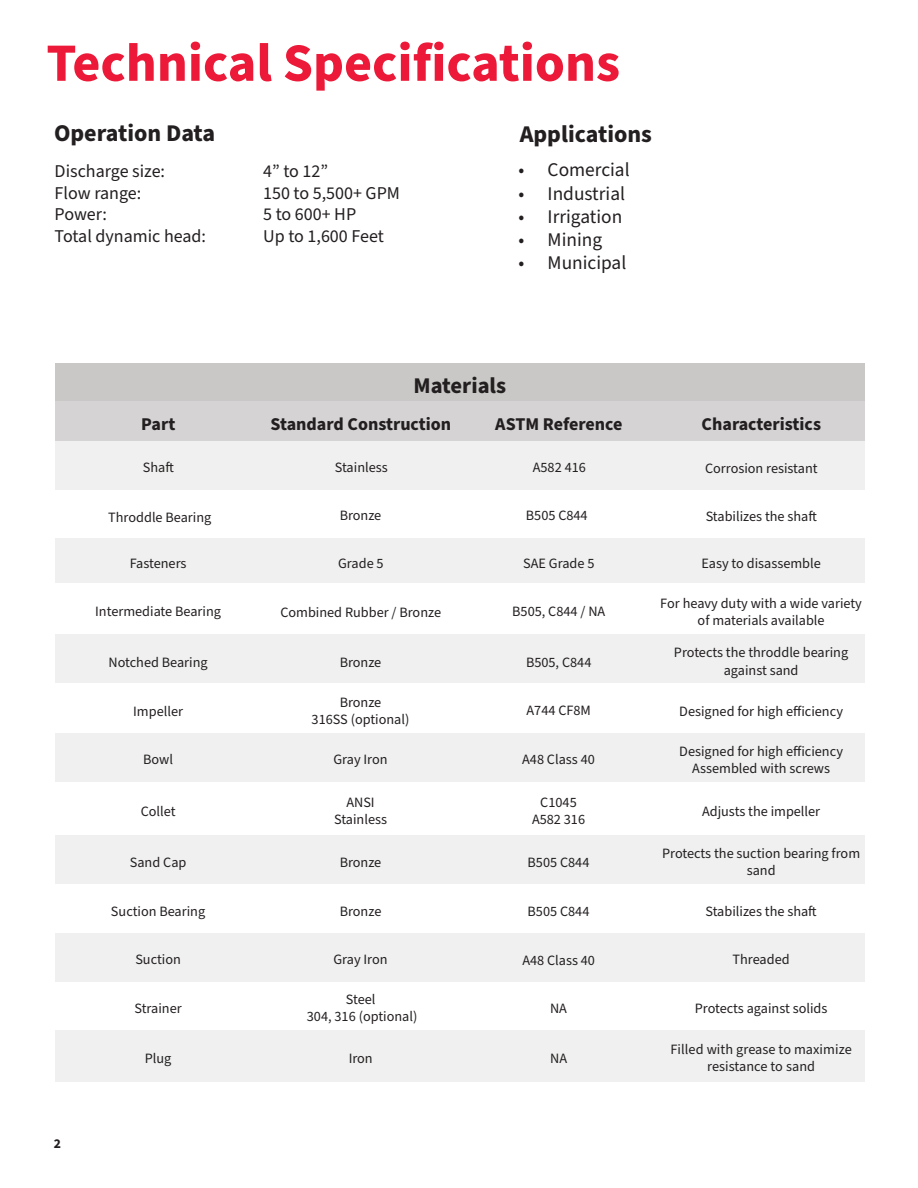
<style>
.page{position:relative;width:918px;height:1188px;background:#fff}
.page>*{position:absolute;margin:0;border:0;box-sizing:border-box;transform-origin:0 0}
.t1{font:700 54px "Source Sans Pro";color:#ec1a38}
.t2{font:700 24px "Source Sans Pro";color:#231f20}
.t3{font:700 22.5px "Source Sans Pro";color:#231f20}
.t4{font:19.35px "Source Sans Pro";color:#231f20}
.t5{font:18px/21.6px "Source Sans Pro";color:#231f20}
.t6{font:700 18px "Source Sans Pro";color:#231f20}
.t7{font:14.25px/17.1px "Source Sans Pro";color:#231f20;text-align:center}
.t8{font:700 13.5px "Source Sans Pro";color:#231f20}
</style>
<div class="page">
<div style="left:55px;top:363px;width:810px;height:41px;background:#cac8c7"></div>
<div style="left:55px;top:402px;width:810px;height:39px;background:#d5d3d3"></div>
<div style="left:55px;top:441px;width:810px;height:48px;background:#eff0ef"></div>
<div style="left:55px;top:539px;width:810px;height:44px;background:#eff0ef"></div>
<div style="left:55px;top:634px;width:810px;height:49px;background:#eff0ef"></div>
<div style="left:55px;top:733px;width:810px;height:49px;background:#eff0ef"></div>
<div style="left:55px;top:835px;width:810px;height:49px;background:#eff0ef"></div>
<div style="left:55px;top:933px;width:810px;height:48px;background:#eff0ef"></div>
<div style="left:55px;top:1030px;width:810px;height:52px;background:#eff0ef"></div>
<h1 class="t1" style="left:46px;top:26px;width:575px">Technical Specifications</h1>
<h2 class="t2" style="left:54px;top:116px;width:163px">Operation Data</h2>
<h2 class="t2" style="left:520px;top:117px;width:134px">Applications</h2>
<p class="t5" style="left:55px;top:161px;width:153px">Discharge size:<br>Flow range:<br>Power:<br>Total dynamic head:</p>
<p class="t5" style="left:263px;top:161px;width:138px">4” to 12”<br>150 to 5,500+ GPM<br>5 to 600+ HP<br>Up to 1,600 Feet</p>
<h3 class="t4" style="left:519px;top:157px;width:113px">• Comercial</h3>
<h3 class="t4" style="left:519px;top:180px;width:108px">• Industrial</h3>
<h3 class="t4" style="left:519px;top:203px;width:105px">• Irrigation</h3>
<h3 class="t4" style="left:519px;top:227px;width:85px">• Mining</h3>
<h3 class="t4" style="left:519px;top:250px;width:109px">• Municipal</h3>
<h3 class="t3" style="left:414px;top:370px;width:94px">Materials</h3>
<p class="t6" style="left:141px;top:411px;width:36px">Part</p>
<p class="t6" style="left:271px;top:411px;width:182px">Standard Construction</p>
<p class="t6" style="left:495px;top:412px;width:129px">ASTM Reference</p>
<p class="t6" style="left:702px;top:412px;width:121px">Characteristics</p>
<p class="t7" style="left:143px;top:459px;width:33px">Shaft</p>
<p class="t7" style="left:335px;top:459px;width:54px">Stainless</p>
<p class="t7" style="left:533px;top:460px;width:55px">A582 416</p>
<p class="t7" style="left:705px;top:460px;width:114px">Corrosion resistant</p>
<p class="t7" style="left:108px;top:509px;width:105px">Throddle Bearing</p>
<p class="t7" style="left:340px;top:508px;width:43px">Bronze</p>
<p class="t7" style="left:526px;top:508px;width:63px">B505 C844</p>
<p class="t7" style="left:706px;top:508px;width:113px">Stabilizes the shaft</p>
<p class="t7" style="left:130px;top:555px;width:58px">Fasteners</p>
<p class="t7" style="left:338px;top:556px;width:47px">Grade 5</p>
<p class="t7" style="left:523px;top:555px;width:73px">SAE Grade 5</p>
<p class="t7" style="left:701px;top:555px;width:121px">Easy to disassemble</p>
<p class="t7" style="left:95px;top:603px;width:127px">Intermediate Bearing</p>
<p class="t7" style="left:280px;top:604px;width:162px">Combined Rubber / Bronze</p>
<p class="t7" style="left:512px;top:603px;width:95px">B505, C844 / NA</p>
<p class="t7" style="left:660px;top:595px;width:203px">For heavy duty with a wide variety of materials available</p>
<p class="t7" style="left:108px;top:654px;width:101px">Notched Bearing</p>
<p class="t7" style="left:340px;top:654px;width:43px">Bronze</p>
<p class="t7" style="left:526px;top:654px;width:67px">B505, C844</p>
<p class="t7" style="left:674px;top:645px;width:176px">Protects the throddle bearing against sand</p>
<p class="t7" style="left:133px;top:703px;width:51px">Impeller</p>
<p class="t7" style="left:312px;top:694px;width:99px">Bronze<br>316SS (optional)</p>
<p class="t7" style="left:527px;top:703px;width:66px">A744 CF8M</p>
<p class="t7" style="left:679px;top:703px;width:165px">Designed for high efficiency</p>
<p class="t7" style="left:143px;top:752px;width:31px">Bowl</p>
<p class="t7" style="left:333px;top:752px;width:56px">Gray Iron</p>
<p class="t7" style="left:522px;top:752px;width:74px">A48 Class 40</p>
<p class="t7" style="left:679px;top:743px;width:165px">Designed for high efficiency<br>Assembled with screws</p>
<p class="t7" style="left:141px;top:803px;width:36px">Collet</p>
<p class="t7" style="left:334px;top:794px;width:54px">ANSI<br>Stainless</p>
<p class="t7" style="left:532px;top:794px;width:55px">C1045<br>A582 316</p>
<p class="t7" style="left:702px;top:803px;width:120px">Adjusts the impeller</p>
<p class="t7" style="left:130px;top:854px;width:58px">Sand Cap</p>
<p class="t7" style="left:340px;top:854px;width:43px">Bronze</p>
<p class="t7" style="left:528px;top:854px;width:63px">B505 C844</p>
<p class="t7" style="left:662px;top:845px;width:200px">Protects the suction bearing from sand</p>
<p class="t7" style="left:111px;top:903px;width:96px">Suction Bearing</p>
<p class="t7" style="left:340px;top:903px;width:43px">Bronze</p>
<p class="t7" style="left:528px;top:903px;width:63px">B505 C844</p>
<p class="t7" style="left:706px;top:903px;width:113px">Stabilizes the shaft</p>
<p class="t7" style="left:135px;top:952px;width:47px">Suction</p>
<p class="t7" style="left:333px;top:952px;width:56px">Gray Iron</p>
<p class="t7" style="left:522px;top:952px;width:74px">A48 Class 40</p>
<p class="t7" style="left:733px;top:952px;width:59px">Threaded</p>
<p class="t7" style="left:135px;top:1000px;width:49px">Strainer</p>
<p class="t7" style="left:307px;top:991px;width:112px">Steel<br>304, 316 (optional)</p>
<p class="t7" style="left:550px;top:1000px;width:18px">NA</p>
<p class="t7" style="left:695px;top:1000px;width:134px">Protects against solids</p>
<p class="t8" style="left:54px;top:1135px;width:9px">2</p>
<p class="t7" style="left:145px;top:1050px;width:28px">Plug</p>
<p class="t7" style="left:349px;top:1050px;width:26px">Iron</p>
<p class="t7" style="left:550px;top:1051px;width:18px">NA</p>
<p class="t7" style="left:671px;top:1042px;width:183px">Filled with grease to maximize resistance to sand</p>
</div>
